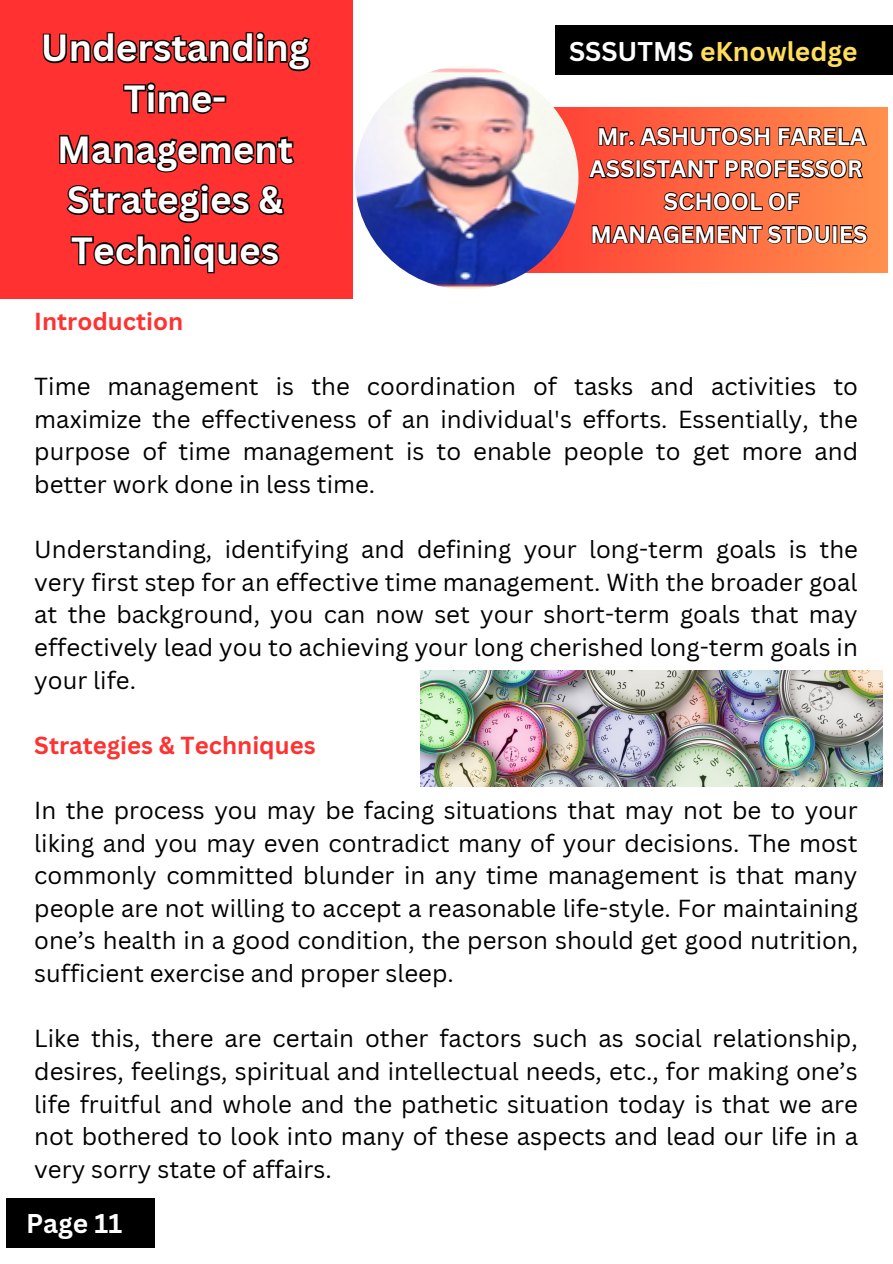
<style>
.page{position:relative;width:893px;height:1264px;background:#fff}
.page>*{position:absolute;margin:0;border:0;box-sizing:border-box;transform-origin:0 0}
.t1{font:700 36.9px/50.6px "Canva Sans";color:#fff;text-align:center}
.t2{font:700 26.4px "Canva Sans";color:#ffde59}
.t3{font:700 26.4px "Canva Sans";color:#fff}
.t4{font:24px/32.5px "Canva Sans";color:#000;text-align:justify}
.t5{font:700 24px "Canva Sans";color:#ff3131}
.t6{font:700 23.25px/32.5px "Canva Sans";color:#fff;text-align:center}
.s1{color:#fff}
</style>
<div class="page">
<svg style="left:526px;top:108px;width:361px;height:164px;background:#fe6a42"></svg>
<img style="left:355px;top:66px;width:223px;height:223px;border-radius:50%">
<div style="left:0;top:0;width:352px;height:299px;background:#ff3131"></div>
<div style="left:555px;top:26px;width:337px;height:49px;background:#000"></div>
<div style="left:6px;top:1197px;width:148px;height:50px;background:#000"></div>
<svg style="left:42px;top:31px;width:269px;height:41px"></svg>
<svg style="left:123px;top:82px;width:104px;height:32px"></svg>
<svg style="left:59px;top:134px;width:236px;height:39px"></svg>
<svg style="left:66px;top:183px;width:219px;height:40px"></svg>
<svg style="left:70px;top:234px;width:210px;height:40px"></svg>
<svg style="left:597px;top:126px;width:271px;height:21px;background:#9a4127"></svg>
<svg style="left:587px;top:158px;width:277px;height:22px;background:#983f27"></svg>
<svg style="left:662px;top:191px;width:138px;height:21px;background:#9e4228"></svg>
<svg style="left:591px;top:223px;width:277px;height:22px;background:#953f26"></svg>
<img style="left:420px;top:671px;width:462px;height:115px">
<p class="t1" style="left:41px;top:22px;width:270px">Understanding<br>Time-<br>Management<br>Strategies &amp;<br>Techniques</p>
<p class="t5" style="left:34px;top:304px;width:150px">Introduction</p>
<p class="t2" style="left:569px;top:32px;width:290px"><span class="s1">SSSUTMS</span> eKnowledge</p>
<p class="t6" style="left:597px;top:119px;width:270px">Mr. ASHUTOSH FARELA</p>
<p class="t6" style="left:589px;top:152px;width:274px">ASSISTANT PROFESSOR</p>
<p class="t6" style="left:590px;top:185px;width:278px">SCHOOL OF<br>MANAGEMENT STDUIES</p>
<p class="t4" style="left:34px;top:369px;width:825px">Time management is the coordination of tasks and activities to maximize the effectiveness of an individual's efforts. Essentially, the purpose of time management is to enable people to get more and better work done in less time.</p>
<p class="t4" style="left:34px;top:532px;width:825px">Understanding, identifying and defining your long-term goals is the very first step for an effective time management. With the broader goal at the background, you can now set your short-term goals that may effectively lead you to achieving your long cherished long-term goals in your life.</p>
<p class="t5" style="left:34px;top:728px;width:283px">Strategies &amp; Techniques</p>
<p class="t4" style="left:34px;top:793px;width:825px">In the process you may be facing situations that may not be to your liking and you may even contradict many of your decisions. The most commonly committed blunder in any time management is that many people are not willing to accept a reasonable life-style. For maintaining one’s health in a good condition, the person should get good nutrition, sufficient exercise and proper sleep.</p>
<p class="t4" style="left:34px;top:1021px;width:825px">Like this, there are certain other factors such as social relationship, desires, feelings, spiritual and intellectual needs, etc., for making one’s life fruitful and whole and the pathetic situation today is that we are not bothered to look into many of these aspects and lead our life in a very sorry state of affairs.</p>
<p class="t3" style="left:26px;top:1204px;width:98px">Page 11</p>
</div>
